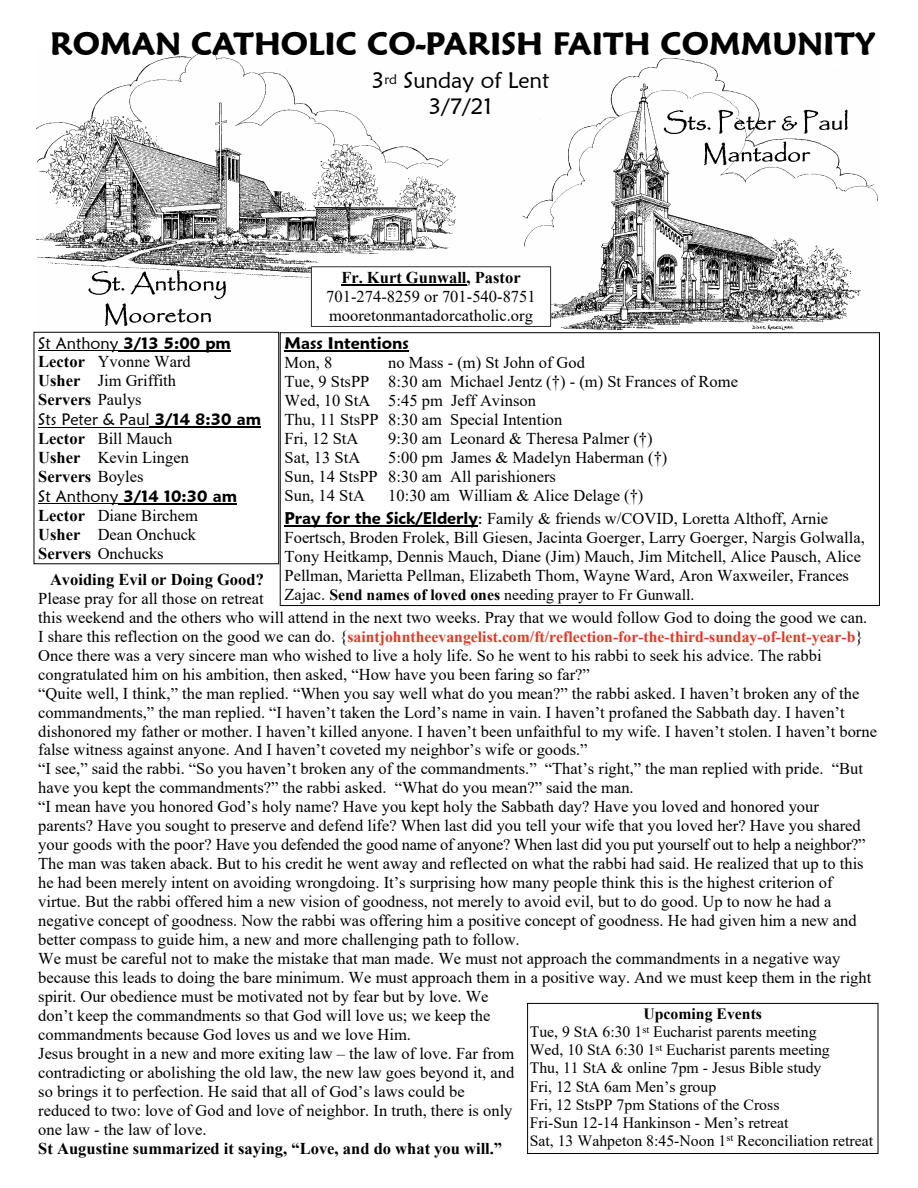
<style>
.page{position:relative;width:918px;height:1188px;background:#fff}
.page>*{position:absolute;margin:0;border:0;box-sizing:border-box;transform-origin:0 0}
.t1{font:600 31.5px "Maiandra GD";color:#000}
.t2{font:22.5px/27px "Maiandra GD";color:#000;text-align:center}
.t3{font:16.5px/18.9px "Times New Roman";color:#000}
.t4{font:700 16.5px "Times New Roman";color:#000}
.t5{font:600 16.5px "Maiandra GD";color:#000}
.t6{font:16.5px "Maiandra GD";color:#000}
.t7{font:15.75px/18.1px "Times New Roman";color:#000}
.t8{font:700 15.75px "Times New Roman";color:#e63726}
.s1{font-weight:400}
.s2{font-weight:700}
.s3{font-weight:600}
.s4{font-family:"Maiandra GD";font-weight:600}
.s5{font-family:"Maiandra GD"}
.s6{font-size:16.5px}
.s7{font-weight:400;font-size:16.5px;color:#000}
</style>
<div class="page">
<img style="left:37px;top:51px;width:841px;height:283px">
<div style="left:34px;top:332px;width:245px;height:232px;border:1px solid #000"></div>
<hr style="left:38px;top:350px;width:80px;height:1px;background:#000">
<hr style="left:118px;top:350px;width:113px;height:1px;background:#000">
<hr style="left:38px;top:427px;width:112px;height:1px;background:#000">
<hr style="left:150px;top:426px;width:111px;height:2px;background:#000">
<hr style="left:38px;top:503px;width:80px;height:1px;background:#000">
<hr style="left:118px;top:503px;width:119px;height:2px;background:#000">
<div style="left:280px;top:332px;width:600px;height:274px;border:1px solid #000"></div>
<hr style="left:285px;top:350px;width:124px;height:2px;background:#000">
<hr style="left:285px;top:525px;width:193px;height:2px;background:#000">
<div style="left:311px;top:267px;width:240px;height:59px;background:#fff"></div>
<div style="left:311px;top:266px;width:240px;height:61px;border:1px solid #000"></div>
<hr style="left:341px;top:284px;width:126px;height:2px;background:#000">
<div style="left:527px;top:1003px;width:351px;height:151px;border:1px solid #000"></div>
<h1 class="t1" style="left:50px;top:31px;width:827px">ROMAN CATHOLIC CO-PARISH FAITH COMMUNITY</h1>
<h2 class="t2" style="left:372px;top:68px;width:180px">3<sup>rd</sup> Sunday of Lent<br>3/7/21</h2>
<p class="t4" style="left:341px;top:272px;width:181px">Fr. Kurt Gunwall, Pastor</p>
<p class="t3" style="left:326px;top:289px;width:211px">701-274-8259 or 701-540-8751 mooretonmantadorcatholic.org</p>
<p class="t5" style="left:38px;top:336px;width:194px"><span class="s1">St Anthony</span> 3/13 5:00 pm</p>
<p class="t3" style="left:38px;top:354px;width:154px"><span class="s2">Lector</span> Yvonne Ward<br><span class="s2">Usher</span> Jim Griffith<br><span class="s2">Servers</span> Paulys</p>
<p class="t6" style="left:38px;top:413px;width:224px">Sts Peter &amp; Paul <span class="s3">3/14 8:30 am</span></p>
<p class="t3" style="left:38px;top:431px;width:152px"><span class="s2">Lector</span> Bill Mauch<br><span class="s2">Usher</span> Kevin Lingen<br><span class="s2">Servers</span> Boyles</p>
<p class="t5" style="left:38px;top:490px;width:200px"><span class="s1">St Anthony</span> 3/14 10:30 am</p>
<p class="t3" style="left:38px;top:507px;width:161px;text-align:justify"><span class="s2">Lector</span> Diane Birchem <span class="s2">Usher</span> Dean Onchuck <span class="s2">Servers</span> Onchucks</p>
<p class="t5" style="left:285px;top:337px;width:126px">Mass Intentions</p>
<p class="t3" style="left:285px;top:354px;width:49px">Mon, 8</p>
<p class="t3" style="left:285px;top:354px;width:455px;text-indent:104px">no Mass - (m) St John of God<br>Tue, 9 StsPP 8:30 am Michael Jentz (†) - (m) St Frances of Rome<br>Wed, 10 StA 5:45 pm Jeff Avinson<br>Thu, 11 StsPP 8:30 am Special Intention<br>Fri, 12 StA</p>
<p class="t3" style="left:388px;top:430px;width:266px">9:30 am Leonard &amp; Theresa Palmer (†)</p>
<p class="t3" style="left:285px;top:449px;width:384px;text-indent:104px">5:00 pm James &amp; Madelyn Haberman (†)<br>Sun, 14 StsPP 8:30 am All parishioners<br>Sun, 14 StA</p>
<p class="t3" style="left:285px;top:449px;width:77px">Sat, 13 StA</p>
<p class="t3" style="left:285px;top:485px;width:545px;line-height:23.7px;text-indent:104px">10:30 am William &amp; Alice Delage (†)<br><span class="s4">Pray for the Sick/Elderly</span><span class="s5">:</span> Family &amp; friends w/COVID, Loretta Althoff, Arnie</p>
<p class="t3" style="left:285px;top:530px;width:582px">Foertsch, Broden Frolek, Bill Giesen, Jacinta Goerger, Larry Goerger, Nargis Golwalla,<br>Tony Heitkamp, Dennis Mauch, Diane (Jim) Mauch, Jim Mitchell, Alice Pausch, Alice<br>Pellman, Marietta Pellman, Elizabeth Thom, Wayne Ward, Aron Waxweiler, Frances</p>
<p class="t7" style="left:285px;top:587px;width:412px"><span class="s6">Zajac.</span> <span class="s2">Send names of loved ones</span> needing prayer to Fr Gunwall.</p>
<p class="t4" style="left:50px;top:574px;width:215px">Avoiding Evil or Doing Good?</p>
<p class="t3" style="left:38px;top:590px;width:831px">Please pray for all those on retreat<br>this weekend and the others who will attend in the next two weeks. Pray that we would follow God to doing the good we can.</p>
<p class="t8" style="left:38px;top:631px;width:827px"><span class="s7">I share this reflection on the good we can do. {</span>saintjohntheevangelist.com/ft/reflection-for-the-third-sunday-of-lent-year-b<span class="s7">}</span></p>
<p class="t3" style="left:38px;top:647px;width:840px">Once there was a very sincere man who wished to live a holy life. So he went to his rabbi to seek his advice. The rabbi congratulated him on his ambition, then asked, “How have you been faring so far?”<br>“Quite well, I think,” the man replied. “When you say well what do you mean?” the rabbi asked. I haven’t broken any of the commandments,” the man replied. “I haven’t taken the Lord’s name in vain. I haven’t profaned the Sabbath day. I haven’t dishonored my father or mother. I haven’t killed anyone. I haven’t been unfaithful to my wife. I haven’t stolen. I haven’t borne false witness against anyone. And I haven’t coveted my neighbor’s wife or goods.”<br>“I see,” said the rabbi. “So you haven’t broken any of the commandments.” “That’s right,” the man replied with pride. “But have you kept the commandments?” the rabbi asked. “What do you mean?” said the man.<br>“I mean have you honored God’s holy name? Have you kept holy the Sabbath day? Have you loved and honored your parents? Have you sought to preserve and defend life? When last did you tell your wife that you loved her? Have you shared your goods with the poor? Have you defended the good name of anyone? When last did you put yourself out to help a neighbor?” The man was taken aback. But to his credit he went away and reflected on what the rabbi had said. He realized that up to this he had been merely intent on avoiding wrongdoing. It’s surprising how many people think this is the highest criterion of virtue. But the rabbi offered him a new vision of goodness, not merely to avoid evil, but to do good. Up to now he had a negative concept of goodness. Now the rabbi was offering him a positive concept of goodness. He had given him a new and better compass to guide him, a new and more challenging path to follow.<br>We must be careful not to make the mistake that man made. We must not approach the commandments in a negative way because this leads to doing the bare minimum. We must approach them in a positive way. And we must keep them in the right spirit. Our obedience must be motivated not by fear but by love. We<br>don’t keep the commandments so that God will love us; we keep the<br>commandments because God loves us and we love Him.<br>Jesus brought in a new and more exiting law – the law of love. Far from<br>contradicting or abolishing the old law, the new law goes beyond it, and<br>so brings it to perfection. He said that all of God’s laws could be<br>reduced to two: love of God and love of neighbor. In truth, there is only<br>one law - the law of love.</p>
<p class="t4" style="left:38px;top:1143px;width:465px">St Augustine summarized it saying, “Love, and do what you will.”</p>
<p class="t7" style="left:530px;top:1006px;width:345px;text-indent:114px"><span class="s2">Upcoming Events<br></span>Tue, 9 StA 6:30 1<sup>st</sup> Eucharist parents meeting<br>Wed, 10 StA 6:30 1<sup>st</sup> Eucharist parents meeting<br>Thu, 11 StA &amp; online 7pm - Jesus Bible study<br>Fri, 12 StA 6am Men’s group<br>Fri, 12 StsPP 7pm Stations of the Cross<br>Fri-Sun 12-14 Hankinson - Men’s retreat<br>Sat, 13 Wahpeton 8:45-Noon 1<sup>st</sup> Reconciliation retreat</p>
</div>
